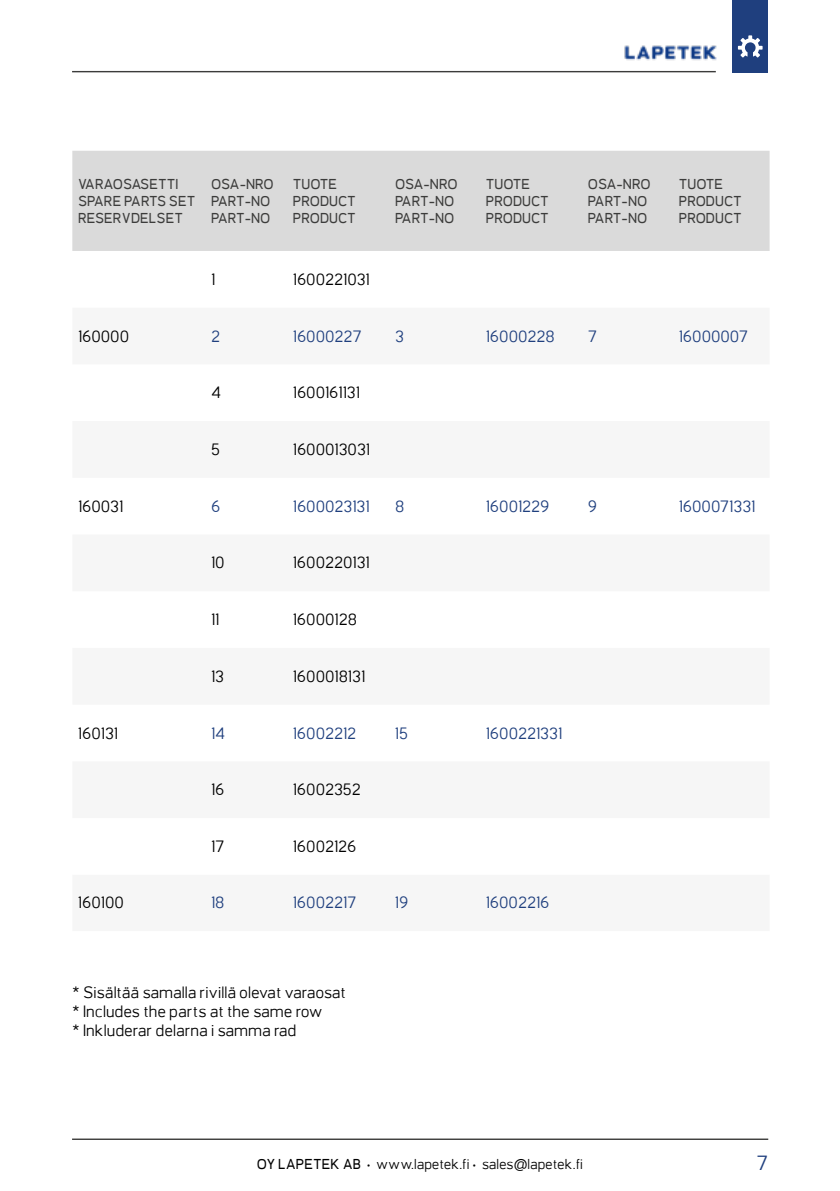
<style>
.page{position:relative;width:840px;height:1191px;background:#fff}
.page>*{position:absolute;margin:0;border:0;box-sizing:border-box;transform-origin:0 0}
.t1{font:20px "Orcin Sans";color:#1f3f7e}
.t2{font:16px/19.2px "Orcin Sans";color:#000}
.t3{font:16px "Orcin Sans";color:#1f3f7e}
.t4{font:700 14px/16.8px "Orcin Sans";color:#3c3c3b}
.t5{font:700 14px/16.8px "Orcin Sans";letter-spacing:-.025em;color:#3c3c3b}
.t6{font:14px "Orcin Sans";color:#000}
.s1{font-weight:700}
</style>
<div class="page">
<hr style="left:72px;top:71px;width:643px;height:1px;background:#3c3c3b">
<hr style="left:72px;top:1138px;width:695px;height:2px;background:#3c3c3b">
<img style="left:613px;top:45px;width:104px;height:28px">
<div style="left:732px;top:0;width:35px;height:72px;background:#1f3f7e"></div>
<svg style="left:737px;top:35px;width:25px;height:23px"></svg>
<div style="left:72px;top:151px;width:697px;height:100px;background:#dadada"></div>
<p class="t4" style="left:78px;top:176px;width:119px">VARAOSASETTI<br>SPARE PARTS SET<br>RESERVDELSET</p>
<p class="t5" style="left:211px;top:176px;width:64px">OSA-NRO<br>PART-NO<br>PART-NO</p>
<p class="t4" style="left:293px;top:176px;width:65px">TUOTE<br>PRODUCT<br>PRODUCT</p>
<p class="t5" style="left:395px;top:176px;width:64px">OSA-NRO<br>PART-NO<br>PART-NO</p>
<p class="t4" style="left:485px;top:176px;width:65px">TUOTE<br>PRODUCT<br>PRODUCT</p>
<p class="t5" style="left:587px;top:176px;width:64px">OSA-NRO<br>PART-NO<br>PART-NO</p>
<p class="t4" style="left:678px;top:176px;width:65px">TUOTE<br>PRODUCT<br>PRODUCT</p>
<p class="t2" style="left:211px;top:270px;width:6px">1</p>
<p class="t2" style="left:293px;top:270px;width:78px">1600221031</p>
<p class="t2" style="left:78px;top:326px;width:53px">160000</p>
<p class="t3" style="left:211px;top:327px;width:11px">2</p>
<p class="t3" style="left:293px;top:327px;width:71px">16000227</p>
<p class="t3" style="left:395px;top:327px;width:10px">3</p>
<p class="t3" style="left:485px;top:327px;width:70px">16000228</p>
<p class="t3" style="left:587px;top:327px;width:11px">7</p>
<p class="t3" style="left:678px;top:327px;width:71px">16000007</p>
<p class="t2" style="left:211px;top:383px;width:12px">4</p>
<p class="t2" style="left:293px;top:383px;width:69px">1600161131</p>
<p class="t2" style="left:211px;top:440px;width:10px">5</p>
<p class="t2" style="left:293px;top:440px;width:79px">1600013031</p>
<p class="t2" style="left:78px;top:496px;width:47px">160031</p>
<p class="t3" style="left:211px;top:497px;width:11px">6</p>
<p class="t3" style="left:293px;top:497px;width:78px">1600023131</p>
<p class="t3" style="left:395px;top:497px;width:11px">8</p>
<p class="t3" style="left:485px;top:497px;width:65px">16001229</p>
<p class="t3" style="left:587px;top:497px;width:11px">9</p>
<p class="t3" style="left:678px;top:497px;width:78px">1600071331</p>
<p class="t2" style="left:211px;top:553px;width:15px">10</p>
<p class="t2" style="left:292px;top:553px;width:78px">1600220131</p>
<p class="t2" style="left:211px;top:610px;width:10px">11</p>
<p class="t2" style="left:292px;top:610px;width:66px">16000128</p>
<p class="t2" style="left:211px;top:666px;width:15px">13</p>
<p class="t2" style="left:292px;top:666px;width:74px">1600018131</p>
<p class="t2" style="left:78px;top:723px;width:42px">160131</p>
<p class="t3" style="left:211px;top:724px;width:16px">14</p>
<p class="t3" style="left:292px;top:724px;width:65px">16002212</p>
<p class="t3" style="left:395px;top:724px;width:15px">15</p>
<p class="t3" style="left:485px;top:724px;width:78px">1600221331</p>
<p class="t2" style="left:211px;top:780px;width:15px">16</p>
<p class="t2" style="left:292px;top:780px;width:70px">16002352</p>
<p class="t2" style="left:211px;top:837px;width:15px">17</p>
<p class="t2" style="left:292px;top:837px;width:65px">16002126</p>
<p class="t2" style="left:78px;top:893px;width:47px">160100</p>
<p class="t3" style="left:211px;top:893px;width:15px">18</p>
<p class="t3" style="left:292px;top:893px;width:65px">16002217</p>
<p class="t3" style="left:395px;top:893px;width:15px">19</p>
<p class="t3" style="left:485px;top:893px;width:65px">16002216</p>
<p class="t2" style="left:72px;top:982px;width:275px">* Sisältää samalla rivillä olevat varaosat * Includes the parts at the same row<br>* Inkluderar delarna i samma rad</p>
<p class="t6" style="left:257px;top:1156px;width:327px"><span class="s1">OY LAPETEK AB</span> • www.lapetek.fi • sales@lapetek.fi</p>
<p class="t1" style="left:756px;top:1151px;width:13px">7</p>
</div>
